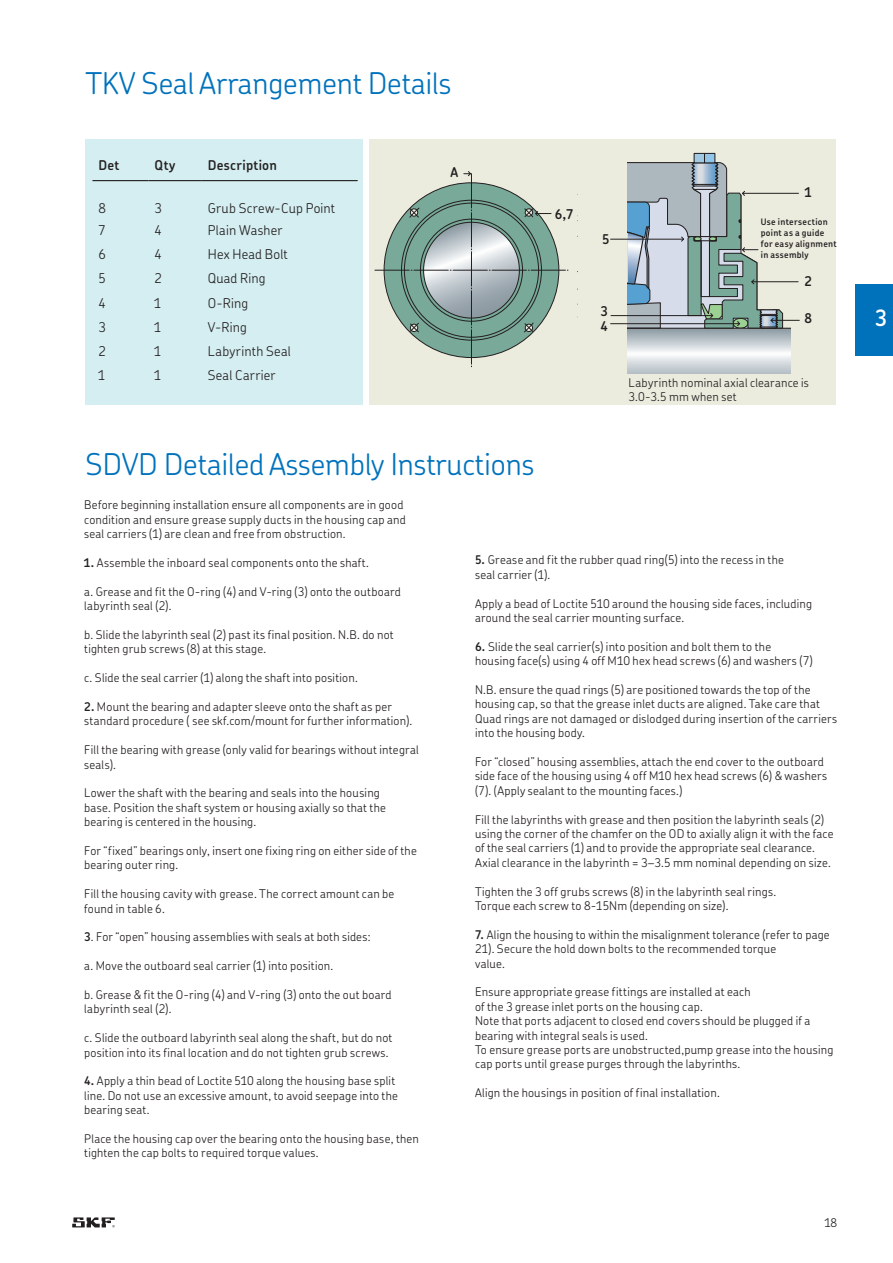
<style>
.page{position:relative;width:893px;height:1263px;background:#fff}
.page>*{position:absolute;margin:0;border:0;box-sizing:border-box;transform-origin:0 0}
.t1{font:300 30px "SKF Chevin OT";color:#0072bc}
.t2{font:600 22.5px "SKF Chevin OT";color:#fff}
.t3{font:300 13.5px "SKF Chevin OT";letter-spacing:.015em;color:#231f20}
.t4{font:600 13.5px "SKF Chevin OT";letter-spacing:.02em;color:#231f20}
.t5{font:300 12px/14.4px "SKF Chevin OT";letter-spacing:.02em;color:#231f20}
.t6{font:600 9px/10.8px "SKF Chevin OT";letter-spacing:.03em;color:#231f20}
.s1{font-weight:600}
</style>
<div class="page">
<div style="left:85px;top:139px;width:278px;height:265px;background:#d5eef1"></div>
<div style="left:369px;top:139px;width:466px;height:265px;background:#ebebde"></div>
<svg style="left:628px;top:349px;width:163px;height:24px"></svg>
<div style="left:694px;top:153px;width:10px;height:10px;background:#a1c9e1"></div>
<div style="left:694px;top:153px;width:11px;height:10px;border:1px solid #231f20"></div>
<div style="left:704px;top:153px;width:11px;height:10px;background:#92c5ea"></div>
<div style="left:704px;top:153px;width:11px;height:10px;border:1px solid #231f20"></div>
<svg style="left:577px;top:194px;width:1px;height:124px"></svg>
<hr style="left:92px;top:180px;width:57px;height:1px;background:#231f20">
<hr style="left:149px;top:180px;width:53px;height:1px;background:#231f20">
<hr style="left:202px;top:180px;width:156px;height:1px;background:#231f20">
<svg style="left:375px;top:171px;width:193px;height:196px"></svg>
<hr style="left:611px;top:315px;width:102px;height:1px;background:#231f20">
<hr style="left:611px;top:239px;width:73px;height:1px;background:#231f20">
<hr style="left:611px;top:323px;width:129px;height:1px;background:#231f20">
<svg style="left:628px;top:162px;width:171px;height:187px"></svg>
<svg style="left:72px;top:1217px;width:43px;height:10px"></svg>
<div style="left:855px;top:285px;width:38px;height:71px;background:#0072bc"></div>
<h1 class="t1" style="left:85px;top:70px;width:367px">TKV Seal Arrangement Details</h1>
<p class="t4" style="left:98px;top:159px;width:22px">Det</p>
<p class="t4" style="left:155px;top:159px;width:22px">Qty</p>
<p class="t4" style="left:208px;top:159px;width:71px">Description</p>
<p class="t3" style="left:98px;top:202px;width:9px">8</p>
<p class="t3" style="left:155px;top:202px;width:9px">3</p>
<p class="t3" style="left:208px;top:202px;width:129px">Grub Screw-Cup Point</p>
<p class="t3" style="left:98px;top:224px;width:8px">7</p>
<p class="t3" style="left:155px;top:224px;width:9px">4</p>
<p class="t3" style="left:208px;top:224px;width:76px">Plain Washer</p>
<p class="t3" style="left:98px;top:248px;width:9px">6</p>
<p class="t3" style="left:155px;top:248px;width:9px">4</p>
<p class="t3" style="left:208px;top:248px;width:82px">Hex Head Bolt</p>
<p class="t3" style="left:98px;top:272px;width:9px">5</p>
<p class="t3" style="left:155px;top:272px;width:9px">2</p>
<p class="t3" style="left:208px;top:272px;width:59px">Quad Ring</p>
<p class="t3" style="left:98px;top:296px;width:9px">4</p>
<p class="t3" style="left:155px;top:296px;width:8px">1</p>
<p class="t3" style="left:208px;top:296px;width:42px">O-Ring</p>
<p class="t3" style="left:98px;top:321px;width:9px">3</p>
<p class="t3" style="left:155px;top:321px;width:8px">1</p>
<p class="t3" style="left:208px;top:321px;width:41px">V-Ring</p>
<p class="t3" style="left:98px;top:345px;width:9px">2</p>
<p class="t3" style="left:155px;top:345px;width:8px">1</p>
<p class="t3" style="left:208px;top:345px;width:84px">Labyrinth Seal</p>
<p class="t3" style="left:98px;top:369px;width:8px">1</p>
<p class="t3" style="left:155px;top:369px;width:8px">1</p>
<p class="t3" style="left:208px;top:369px;width:69px">Seal Carrier</p>
<p class="t4" style="left:450px;top:166px;width:9px">A</p>
<p class="t4" style="left:555px;top:208px;width:20px">6,7</p>
<h1 class="t1" style="left:85px;top:451px;width:450px">SDVD Detailed Assembly Instructions</h1>
<p class="t4" style="left:602px;top:233px;width:9px">5</p>
<p class="t4" style="left:601px;top:305px;width:9px">3</p>
<p class="t4" style="left:601px;top:320px;width:9px">4</p>
<p class="t4" style="left:805px;top:186px;width:8px">1</p>
<p class="t6" style="left:761px;top:217px;width:77px">Use intersection point as a guide for easy alignment in assembly</p>
<p class="t4" style="left:804px;top:274px;width:9px">2</p>
<p class="t4" style="left:804px;top:312px;width:9px">8</p>
<p class="t5" style="left:629px;top:376px;width:182px">Labyrinth nominal axial clearance is<br>3.0-3.5 mm when set</p>
<p class="t5" style="left:84px;top:498px;width:323px">Before beginning installation ensure all components are in good condition and ensure grease supply ducts in the housing cap and seal carriers (1) are clean and free from obstruction.</p>
<p class="t5" style="left:84px;top:556px;width:286px"><span class="s1">1.</span> Assemble the inboard seal components onto the shaft.</p>
<p class="t5" style="left:84px;top:585px;width:318px">a. Grease and fit the O-ring (4) and V-ring (3) onto the outboard labyrinth seal (2).</p>
<p class="t5" style="left:84px;top:628px;width:311px">b. Slide the labyrinth seal (2) past its final position. N.B. do not tighten grub screws (8) at this stage.</p>
<p class="t5" style="left:84px;top:671px;width:275px">c. Slide the seal carrier (1) along the shaft into position.</p>
<p class="t5" style="left:84px;top:700px;width:330px"><span class="s1">2.</span> Mount the bearing and adapter sleeve onto the shaft as per standard procedure ( see skf.com/mount for further information).</p>
<p class="t5" style="left:84px;top:743px;width:336px">Fill the bearing with grease (only valid for bearings without integral seals).</p>
<p class="t5" style="left:84px;top:786px;width:303px">Lower the shaft with the bearing and seals into the housing base. Position the shaft system or housing axially so that the bearing is centered in the housing.</p>
<p class="t5" style="left:84px;top:844px;width:334px">For “fixed” bearings only, insert one fixing ring on either side of the bearing outer ring.</p>
<p class="t5" style="left:84px;top:887px;width:312px">Fill the housing cavity with grease. The correct amount can be found in table 6.</p>
<p class="t5" style="left:84px;top:930px;width:288px"><span class="s1">3</span>. For “open” housing assemblies with seals at both sides:</p>
<p class="t5" style="left:84px;top:959px;width:251px">a. Move the outboard seal carrier (1) into position.</p>
<p class="t5" style="left:84px;top:988px;width:309px">b. Grease &amp; fit the O-ring (4) and V-ring (3) onto the out board labyrinth seal (2).</p>
<p class="t5" style="left:84px;top:1031px;width:310px">c. Slide the outboard labyrinth seal along the shaft, but do not position into its final location and do not tighten grub screws.</p>
<p class="t5" style="left:84px;top:1074px;width:315px"><span class="s1">4.</span> Apply a thin bead of Loctite 510 along the housing base split line. Do not use an excessive amount, to avoid seepage into the bearing seat.</p>
<p class="t5" style="left:84px;top:1132px;width:336px">Place the housing cap over the bearing onto the housing base, then tighten the cap bolts to required torque values.</p>
<p class="t5" style="left:475px;top:553px;width:310px"><span class="s1">5.</span> Grease and fit the rubber quad ring(5) into the recess in the seal carrier (1).</p>
<p class="t5" style="left:475px;top:597px;width:339px">Apply a bead of Loctite 510 around the housing side faces, including around the seal carrier mounting surface.</p>
<p class="t5" style="left:475px;top:640px;width:339px"><span class="s1">6.</span> Slide the seal carrier(s) into position and bolt them to the housing face(s) using 4 off M10 hex head screws (6) and washers (7)</p>
<p class="t5" style="left:475px;top:683px;width:364px">N.B. ensure the quad rings (5) are positioned towards the top of the housing cap, so that the grease inlet ducts are aligned. Take care that Quad rings are not damaged or dislodged during insertion of the carriers into the housing body.</p>
<p class="t5" style="left:475px;top:755px;width:354px">For “closed” housing assemblies, attach the end cover to the outboard side face of the housing using 4 off M10 hex head screws (6) &amp; washers (7). (Apply sealant to the mounting faces.)</p>
<p class="t5" style="left:475px;top:813px;width:360px">Fill the labyrinths with grease and then position the labyrinth seals (2) using the corner of the chamfer on the OD to axially align it with the face of the seal carriers (1) and to provide the appropriate seal clearance.<br>Axial clearance in the labyrinth = 3–3.5 mm nominal depending on size.</p>
<p class="t5" style="left:475px;top:885px;width:303px">Tighten the 3 off grubs screws (8) in the labyrinth seal rings.<br>Torque each screw to 8-15Nm (depending on size).</p>
<p class="t5" style="left:475px;top:928px;width:356px"><span class="s1">7.</span> Align the housing to within the misalignment tolerance (refer to page<br>21). Secure the hold down bolts to the recommended torque<br>value.</p>
<p class="t5" style="left:475px;top:985px;width:360px">Ensure appropriate grease fittings are installed at each<br>of the 3 grease inlet ports on the housing cap.<br>Note that ports adjacent to closed end covers should be plugged if a bearing with integral seals is used.<br>To ensure grease ports are unobstructed,pump grease into the housing cap ports until grease purges through the labyrinths.</p>
<p class="t5" style="left:475px;top:1086px;width:246px">Align the housings in position of final installation.</p>
<p class="t5" style="left:825px;top:1216px;width:14px">18</p>
<h2 class="t2" style="left:875px;top:305px;width:14px">3</h2>
</div>
